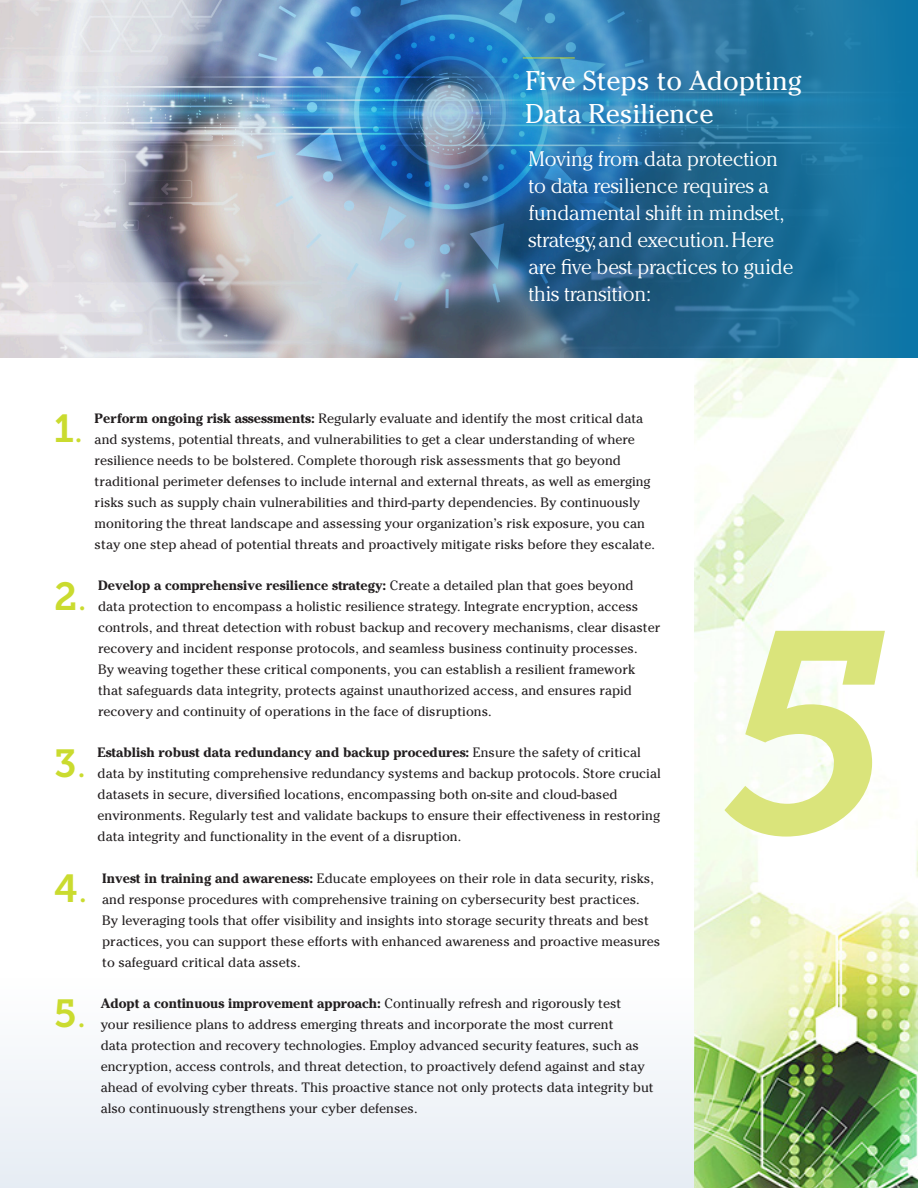
<style>
.page{position:relative;width:918px;height:1188px;background:#fff}
.page>*{position:absolute;margin:0;border:0;box-sizing:border-box;transform-origin:0 0}
.t1{font:italic 285px "Museo Slab 700";color:#dae47b}
.t2{font:39px "Museo Slab 700";color:#cadb2f}
.t3{font:27px/32.4px "Cheltenham Std";color:#fff}
.t4{font:300 21px/27px "Cheltenham Std";letter-spacing:-.01em;color:#fff}
.t5{font:13.5px/21px "Cheltenham Std";color:#231f20}
.s1{font-family:"Cheltenham Std";font-weight:300}
.s2{font-weight:700}
</style>
<div class="page">
<div style="left:0;top:979px;width:918px;height:209px;background:#f2f5f9"></div>
<img style="left:0;top:0;width:918px;height:358px">
<hr style="left:523px;top:58px;width:52px;height:1px;background:#cadb2f">
<img style="left:694px;top:359px;width:224px;height:829px">
<p class="t3" style="left:525px;top:65px;width:278px">Five Steps to Adopting<br>Data Resilience</p>
<p class="t4" style="left:528px;top:146px;width:266px">Moving from data protection to data resilience requires a fundamental shift in mindset, strategy, and execution. Here are five best practices to guide this transition:</p>
<p class="t2" style="left:54px;top:407px;width:31px">1<span class="s1">.</span></p>
<p class="t5" style="left:95px;top:408px;width:562px"><span class="s2">Perform ongoing risk assessments:</span> Regularly evaluate and identify the most critical data and systems, potential threats, and vulnerabilities to get a clear understanding of where resilience needs to be bolstered. Complete thorough risk assessments that go beyond traditional perimeter defenses to include internal and external threats, as well as emerging risks such as supply chain vulnerabilities and third-party dependencies. By continuously monitoring the threat landscape and assessing your organization’s risk exposure, you can stay one step ahead of potential threats and proactively mitigate risks before they escalate.</p>
<p class="t2" style="left:54px;top:574px;width:34px">2<span class="s1">.</span></p>
<p class="t5" style="left:98px;top:575px;width:564px"><span class="s2">Develop a comprehensive resilience strategy:</span> Create a detailed plan that goes beyond data protection to encompass a holistic resilience strategy. Integrate encryption, access controls, and threat detection with robust backup and recovery mechanisms, clear disaster recovery and incident response protocols, and seamless business continuity processes.<br>By weaving together these critical components, you can establish a resilient framework that safeguards data integrity, protects against unauthorized access, and ensures rapid recovery and continuity of operations in the face of disruptions.</p>
<p class="t2" style="left:54px;top:741px;width:34px">3<span class="s1">.</span></p>
<p class="t5" style="left:98px;top:742px;width:565px"><span class="s2">Establish robust data redundancy and backup procedures:</span> Ensure the safety of critical data by instituting comprehensive redundancy systems and backup protocols. Store crucial datasets in secure, diversified locations, encompassing both on-site and cloud-based environments. Regularly test and validate backups to ensure their effectiveness in restoring data integrity and functionality in the event of a disruption.</p>
<p class="t2" style="left:54px;top:866px;width:35px">4<span class="s1">.</span></p>
<p class="t5" style="left:102px;top:867px;width:560px"><span class="s2">Invest in training and awareness:</span> Educate employees on their role in data security, risks, and response procedures with comprehensive training on cybersecurity best practices.<br>By leveraging tools that offer visibility and insights into storage security threats and best practices, you can support these efforts with enhanced awareness and proactive measures to safeguard critical data assets.</p>
<p class="t2" style="left:54px;top:992px;width:33px">5<span class="s1">.</span></p>
<p class="t5" style="left:101px;top:993px;width:555px"><span class="s2">Adopt a continuous improvement approach:</span> Continually refresh and rigorously test<br>your resilience plans to address emerging threats and incorporate the most current<br>data protection and recovery technologies. Employ advanced security features, such as encryption, access controls, and threat detection, to proactively defend against and stay ahead of evolving cyber threats. This proactive stance not only protects data integrity but also continuously strengthens your cyber defenses.</p>
<p class="t1" style="left:724px;top:575px;width:166px">5</p>
</div>
